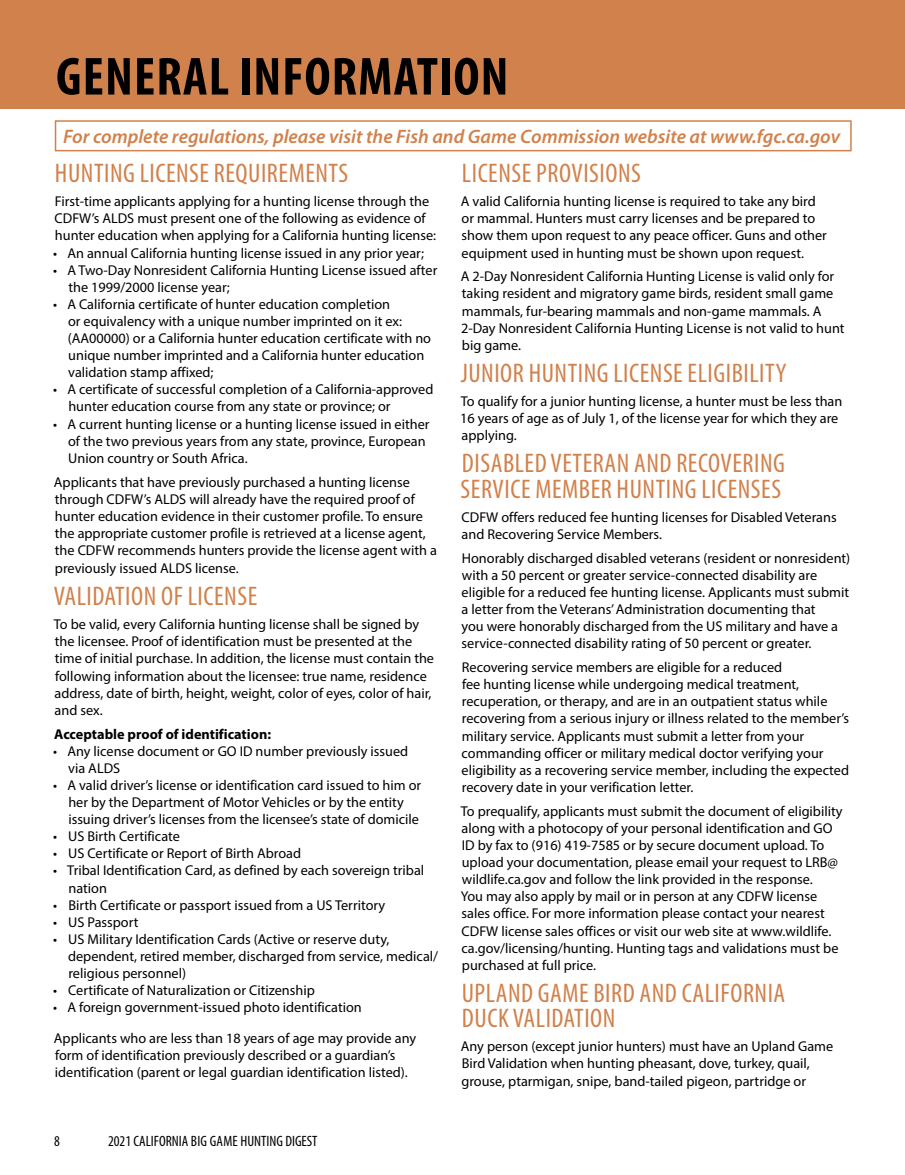
<style>
.page{position:relative;width:905px;height:1175px;background:#fff}
.page>*{position:absolute;margin:0;border:0;box-sizing:border-box;transform-origin:0 0}
.t1{font:700 condensed 54px "Myriad Pro";letter-spacing:.02em;color:#000}
.Gen_Info_Header{font:condensed 27px/25.5px "Myriad Pro";letter-spacing:.02em;color:#d1814b}
.t2{font:italic 600 19.5px "Myriad Pro";color:#d1814b}
.t3{font:condensed 15px "Myriad Pro";color:#000}
.t4{font:14.25px/17.1px "Myriad Pro";color:#000}
.t5{font:700 14.25px "Myriad Pro";color:#000}
</style>
<div class="page">
<div style="left:0;top:0;width:904px;height:108px;background:#d1814b"></div>
<div style="left:55px;top:120px;width:796px;height:31px;border:2px solid #d1814b"></div>
<p class="t1" style="left:56px;top:47px;width:454px">GENERAL INFORMATION</p>
<p class="t2" style="left:63px;top:126px;width:778px">For complete regulations, please visit the Fish and Game Commission website at www.fgc.ca.gov</p>
<p class="Gen_Info_Header" style="left:55px;top:161px;width:294px">HUNTING LICENSE REQUIREMENTS</p>
<p class="t4" style="left:55px;top:193px;width:383px">First-time applicants applying for a hunting license through the<br>CDFW’s ALDS must present one of the following as evidence of hunter education when applying for a California hunting license:</p>
<p class="t4" style="left:53px;top:244px;width:372px">• An annual California hunting license issued in any prior year;</p>
<p class="t4" style="left:68px;top:261px;width:370px;text-indent:-15px">• A Two-Day Nonresident California Hunting License issued after the 1999/2000 license year;</p>
<p class="t4" style="left:68px;top:295px;width:364px;text-indent:-15px">• A California certificate of hunter education completion<br>or equivalency with a unique number imprinted on it ex: (AA00000) or a California hunter education certificate with no unique number imprinted and a California hunter education validation stamp affixed;</p>
<p class="t4" style="left:68px;top:381px;width:366px;text-indent:-15px">• A certificate of successful completion of a California-approved hunter education course from any state or province; or</p>
<p class="t4" style="left:68px;top:415px;width:363px;text-indent:-15px">• A current hunting license or a hunting license issued in either of the two previous years from any state, province, European<br>Union country or South Africa.</p>
<p class="t4" style="left:54px;top:473px;width:384px">Applicants that have previously purchased a hunting license through CDFW’s ALDS will already have the required proof of hunter education evidence in their customer profile. To ensure the appropriate customer profile is retrieved at a license agent, the CDFW recommends hunters provide the license agent with a previously issued ALDS license.</p>
<p class="Gen_Info_Header" style="left:54px;top:584px;width:205px">VALIDATION OF LICENSE</p>
<p class="t4" style="left:54px;top:615px;width:382px">To be valid, every California hunting license shall be signed by the licensee. Proof of identification must be presented at the time of initial purchase. In addition, the license must contain the following information about the licensee: true name, residence address, date of birth, height, weight, color of eyes, color of hair, and sex.</p>
<p class="t5" style="left:54px;top:724px;width:218px">Acceptable proof of identification:</p>
<p class="t4" style="left:68px;top:742px;width:341px;text-indent:-15px">• Any license document or GO ID number previously issued via ALDS</p>
<p class="t4" style="left:68px;top:776px;width:354px;text-indent:-15px">• A valid driver’s license or identification card issued to him or her by the Department of Motor Vehicles or by the entity issuing driver’s licenses from the licensee’s state of domicile</p>
<p class="t4" style="left:53px;top:827px;width:128px">• US Birth Certificate</p>
<p class="t4" style="left:53px;top:844px;width:249px">• US Certificate or Report of Birth Abroad</p>
<p class="t4" style="left:68px;top:862px;width:357px;text-indent:-15px">• Tribal Identification Card, as defined by each sovereign tribal nation</p>
<p class="t4" style="left:53px;top:896px;width:334px">• Birth Certificate or passport issued from a US Territory</p>
<p class="t4" style="left:53px;top:913px;width:87px">• US Passport</p>
<p class="t4" style="left:68px;top:930px;width:371px;text-indent:-15px">• US Military Identification Cards (Active or reserve duty, dependent, retired member, discharged from service, medical/ religious personnel)</p>
<p class="t4" style="left:53px;top:981px;width:263px">• Certificate of Naturalization or Citizenship</p>
<p class="t4" style="left:53px;top:998px;width:310px">• A foreign government-issued photo identification</p>
<p class="t4" style="left:54px;top:1029px;width:364px">Applicants who are less than 18 years of age may provide any form of identification previously described or a guardian’s identification (parent or legal guardian identification listed).</p>
<p class="t3" style="left:54px;top:1132px;width:7px">8</p>
<p class="t3" style="left:108px;top:1132px;width:211px">2021 CALIFORNIA BIG GAME HUNTING DIGEST</p>
<p class="Gen_Info_Header" style="left:462px;top:161px;width:180px">LICENSE PROVISIONS</p>
<p class="t4" style="left:461px;top:193px;width:367px">A valid California hunting license is required to take any bird or mammal. Hunters must carry licenses and be prepared to show them upon request to any peace officer. Guns and other equipment used in hunting must be shown upon request.</p>
<p class="t4" style="left:461px;top:268px;width:385px">A 2-Day Nonresident California Hunting License is valid only for taking resident and migratory game birds, resident small game mammals, fur-bearing mammals and non-game mammals. A 2-Day Nonresident California Hunting License is not valid to hunt big game.</p>
<p class="Gen_Info_Header" style="left:460px;top:361px;width:327px">JUNIOR HUNTING LICENSE ELIGIBILITY</p>
<p class="t4" style="left:460px;top:392px;width:384px">To qualify for a junior hunting license, a hunter must be less than<br>16 years of age as of July 1, of the license year for which they are applying.</p>
<p class="Gen_Info_Header" style="left:460px;top:451px;width:326px">DISABLED VETERAN AND RECOVERING<br>SERVICE MEMBER HUNTING LICENSES</p>
<p class="t4" style="left:461px;top:508px;width:376px">CDFW offers reduced fee hunting licenses for Disabled Veterans and Recovering Service Members.</p>
<p class="t4" style="left:461px;top:549px;width:390px">Honorably discharged disabled veterans (resident or nonresident) with a 50 percent or greater service-connected disability are eligible for a reduced fee hunting license. Applicants must submit a letter from the Veterans’ Administration documenting that<br>you were honorably discharged from the US military and have a service-connected disability rating of 50 percent or greater.</p>
<p class="t4" style="left:461px;top:658px;width:389px">Recovering service members are eligible for a reduced<br>fee hunting license while undergoing medical treatment, recuperation, or therapy, and are in an outpatient status while recovering from a serious injury or illness related to the member’s military service. Applicants must submit a letter from your commanding officer or military medical doctor verifying your eligibility as a recovering service member, including the expected recovery date in your verification letter.</p>
<p class="t4" style="left:461px;top:802px;width:383px">To prequalify, applicants must submit the document of eligibility along with a photocopy of your personal identification and GO ID by fax to (916) 419-7585 or by secure document upload. To upload your documentation, please email your request to LRB@ wildlife.ca.gov and follow the link provided in the response.<br>You may also apply by mail or in person at any CDFW license sales office. For more information please contact your nearest CDFW license sales offices or visit our web site at www.wildlife. ca.gov/licensing/hunting. Hunting tags and validations must be purchased at full price.</p>
<p class="Gen_Info_Header" style="left:461px;top:980px;width:325px">UPLAND GAME BIRD AND CALIFORNIA<br>DUCK VALIDATION</p>
<p class="t4" style="left:461px;top:1037px;width:374px">Any person (except junior hunters) must have an Upland Game<br>Bird Validation when hunting pheasant, dove, turkey, quail, grouse, ptarmigan, snipe, band-tailed pigeon, partridge or</p>
</div>
